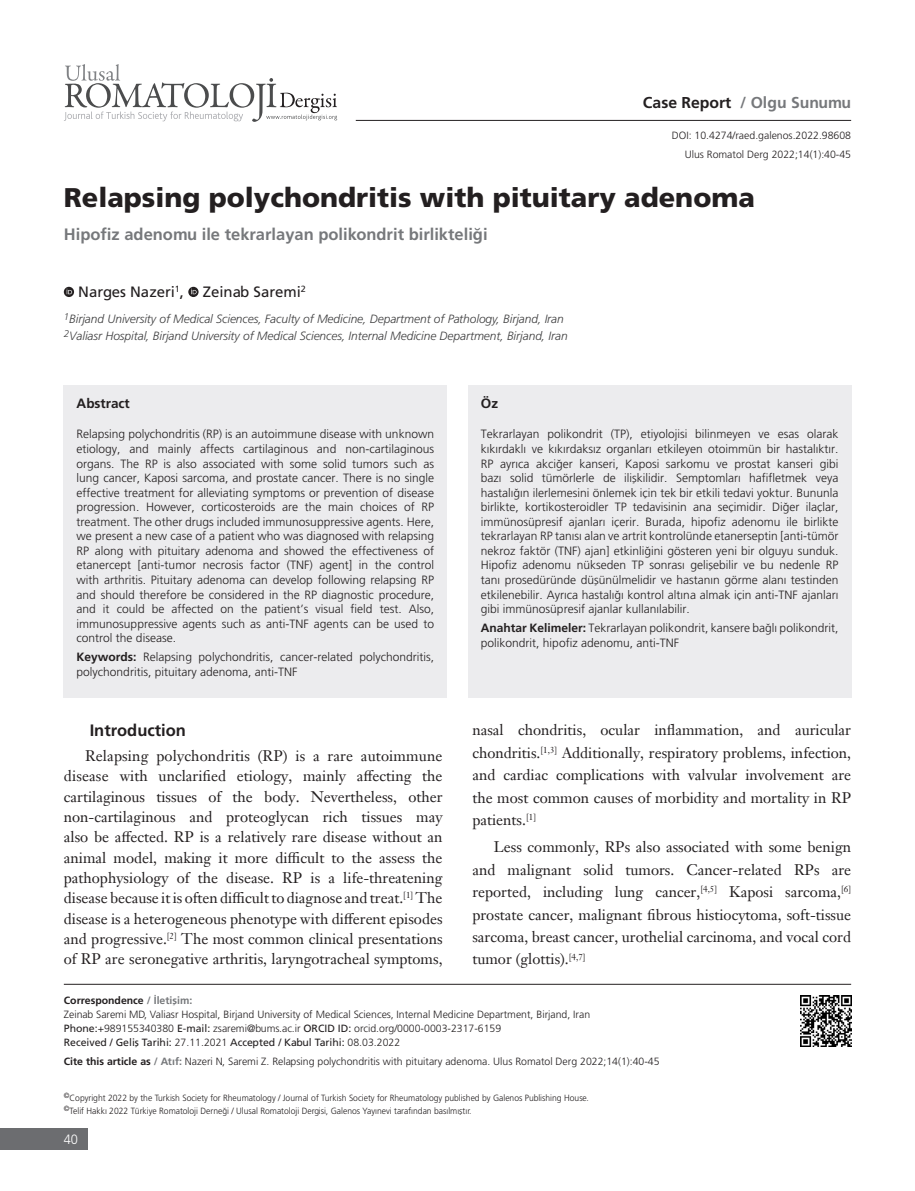
<style>
.page{position:relative;width:915px;height:1191px;background:#fff}
.page>*{position:absolute;margin:0;border:0;box-sizing:border-box;transform-origin:0 0}
.BASLIK{font:27px "Frutiger Black Nr Tr";color:#231f20}
._2__BASLIK{font:16.5px "Frutiger Bold Tr";color:#76787b}
.ARA_BASLIK{font:16.5px "Frutiger Bold Tr";color:#231f20}
.t1{font:15.75px "Frutiger Bold Tr";color:#76787b}
.YAZI{font:15px/20.4px "Janson Text W04 55 Roman";color:#231f20;text-align:justify}
.YAZAR{font:15px "Frutiger Normal Tr";color:#231f20}
.OZET-YAZI{font:13.5px "Frutiger Bold Tr";color:#231f20}
.t2{font:13.5px "Frutiger Light Nr Tr";color:#fff;scale:.95 1}
.OZET-YAZI-2{font:12px/14.5px "Frutiger Light Nr Tr";color:#231f20;text-align:justify}
.KURUM{font:12px "Frutiger Light Italic Tr";letter-spacing:-.005em;color:#3e3e3f}
.DOI{font:10.5px/14.2px "Frutiger Light Nr Tr";color:#231f20}
.SAYFA_NO{font:10.5px "Frutiger Light Nr Tr";color:#231f20}
.t3{font:10.5px "Frutiger Bold Tr";color:#231f20}
.t4{font:9px/12.8px "Frutiger Light Nr Tr";color:#231f20;scale:.95 1}
.s1{color:#231f20}
.s2{font-family:"Frutiger Bold Tr"}
.s3{color:#76787b}
.s4{font-family:"Frutiger Normal Tr"}
.s5{font-family:"Frutiger Bold Tr";color:#76787b}
</style>
<div class="page">
<hr style="left:355px;top:120px;width:495px;height:1px;background:#231f20">
<hr style="left:64px;top:984px;width:786px;height:1px;background:#231f20">
<div style="left:0;top:1128px;width:88px;height:21px;background:#6c6d70"></div>
<svg style="left:64px;top:64px;width:273px;height:58px"></svg>
<img style="left:800px;top:995px;width:50px;height:51px">
<div style="left:468px;top:385px;width:382px;height:312px;background:#ececee"></div>
<div style="left:64px;top:385px;width:382px;height:312px;background:#ececee"></div>
<svg style="left:64px;top:287px;width:10px;height:10px"></svg>
<svg style="left:67px;top:289px;width:5px;height:5px"></svg>
<svg style="left:188px;top:287px;width:10px;height:10px"></svg>
<svg style="left:191px;top:289px;width:5px;height:5px"></svg>
<p class="t1" style="left:642px;top:93px;width:209px"><span class="s1">Case Report</span> / Olgu Sunumu</p>
<p class="DOI" style="left:671px;top:129px;width:181px">DOI: 10.4274/raed.galenos.2022.98608</p>
<p class="SAYFA_NO" style="left:684px;top:148px;width:168px">Ulus Romatol Derg 2022;14(1):40-45</p>
<p class="BASLIK" style="left:64px;top:181px;width:692px">Relapsing polychondritis with pituitary adenoma</p>
<p class="_2__BASLIK" style="left:64px;top:224px;width:425px">Hipofiz adenomu ile tekrarlayan polikondrit birlikteliği</p>
<p class="YAZAR" style="left:78px;top:283px;width:229px">Narges Nazeri<sup>1</sup>, Zeinab Saremi<sup>2</sup></p>
<p class="KURUM" style="left:64px;top:312px;width:501px"><sup>1</sup>Birjand University of Medical Sciences, Faculty of Medicine, Department of Pathology, Birjand, Iran</p>
<p class="KURUM" style="left:64px;top:329px;width:505px"><sup>2</sup>Valiasr Hospital, Birjand University of Medical Sciences, Internal Medicine Department, Birjand, Iran</p>
<p class="OZET-YAZI" style="left:77px;top:395px;width:55px">Abstract</p>
<p class="OZET-YAZI-2" style="left:77px;top:427px;width:359px">Relapsing polychondritis (RP) is an autoimmune disease with unknown etiology, and mainly affects cartilaginous and non-cartilaginous organs. The RP is also associated with some solid tumors such as lung cancer, Kaposi sarcoma, and prostate cancer. There is no single effective treatment for alleviating symptoms or prevention of disease progression. However, corticosteroids are the main choices of RP treatment. The other drugs included immunosuppressive agents. Here, we present a new case of a patient who was diagnosed with relapsing RP along with pituitary adenoma and showed the effectiveness of etanercept [anti-tumor necrosis factor (TNF) agent] in the control with arthritis. Pituitary adenoma can develop following relapsing RP and should therefore be considered in the RP diagnostic procedure, and it could be affected on the patient’s visual field test. Also, immunosuppressive agents such as anti-TNF agents can be used to control the disease.</p>
<p class="OZET-YAZI-2" style="left:77px;top:649px;width:359px"><span class="s2">Keywords:</span> Relapsing polychondritis, cancer-related polychondritis, polychondritis, pituitary adenoma, anti-TNF</p>
<p class="ARA_BASLIK" style="left:90px;top:720px;width:98px">Introduction</p>
<p class="YAZI" style="left:64px;top:745px;width:380px;text-indent:21px">Relapsing polychondritis (RP) is a rare autoimmune disease with unclarified etiology, mainly affecting the cartilaginous tissues of the body. Nevertheless, other non-cartilaginous and proteoglycan rich tissues may also be affected. RP is a relatively rare disease without an animal model, making it more difficult to the assess the pathophysiology of the disease. RP is a life-threatening disease because it is often difficult to diagnose and treat.<sup>[1]</sup> The disease is a heterogeneous phenotype with different episodes and progressive.<sup>[2]</sup> The most common clinical presentations of RP are seronegative arthritis, laryngotracheal symptoms,</p>
<p class="OZET-YAZI" style="left:480px;top:395px;width:19px">Öz</p>
<p class="OZET-YAZI-2" style="left:480px;top:427px;width:359px">Tekrarlayan polikondrit (TP), etiyolojisi bilinmeyen ve esas olarak kıkırdaklı ve kıkırdaksız organları etkileyen otoimmün bir hastalıktır.<br>RP ayrıca akciğer kanseri, Kaposi sarkomu ve prostat kanseri gibi bazı solid tümörlerle de ilişkilidir. Semptomları hafifletmek veya hastalığın ilerlemesini önlemek için tek bir etkili tedavi yoktur. Bununla birlikte, kortikosteroidler TP tedavisinin ana seçimidir. Diğer ilaçlar, immünosüpresif ajanları içerir. Burada, hipofiz adenomu ile birlikte tekrarlayan RP tanısı alan ve artrit kontrolünde etanerseptin [anti-tümör nekroz faktör (TNF) ajan] etkinliğini gösteren yeni bir olguyu sunduk.<br>Hipofiz adenomu nükseden TP sonrası gelişebilir ve bu nedenle RP tanı prosedüründe düşünülmelidir ve hastanın görme alanı testinden etkilenebilir. Ayrıca hastalığı kontrol altına almak için anti-TNF ajanları gibi immünosüpresif ajanlar kullanılabilir.</p>
<p class="OZET-YAZI-2" style="left:480px;top:620px;width:359px"><span class="s2">Anahtar Kelimeler:</span> Tekrarlayan polikondrit, kansere bağlı polikondrit, polikondrit, hipofiz adenomu, anti-TNF</p>
<p class="YAZI" style="left:472px;top:719px;width:380px;line-height:22.5px">nasal chondritis, ocular inflammation, and auricular chondritis.<sup>[1,3]</sup> Additionally, respiratory problems, infection, and cardiac complications with valvular involvement are the most common causes of morbidity and mortality in RP patients.<sup>[1]</sup></p>
<p class="YAZI" style="left:472px;top:835px;width:380px;line-height:22.5px;text-indent:21px">Less commonly, RPs also associated with some benign and malignant solid tumors. Cancer-related RPs are reported, including lung cancer,<sup>[4,5]</sup> Kaposi sarcoma,<sup>[6] </sup>prostate cancer, malignant fibrous histiocytoma, soft-tissue sarcoma, breast cancer, urothelial carcinoma, and vocal cord tumor (glottis).<sup>[4,7]</sup></p>
<p class="t3" style="left:64px;top:993px;width:130px">Correspondence <span class="s3">/ İletişim:</span></p>
<p class="DOI" style="left:64px;top:1007px;width:527px">Zeinab Saremi MD, Valiasr Hospital, Birjand University of Medical Sciences, Internal Medicine Department, Birjand, Iran<br><span class="s4">Phone:</span>+989155340380 <span class="s4">E-mail:</span> zsaremi@bums.ac.ir <span class="s4">ORCID ID:</span> orcid.org/0000-0003-2317-6159<br><span class="s4">Received / Geliş Tarihi:</span> 27.11.2021 <span class="s4">Accepted / Kabul Tarihi:</span> 08.03.2022</p>
<p class="DOI" style="left:64px;top:1054px;width:597px"><span class="s2">Cite this article as</span> <span class="s5">/ Atıf:</span> Nazeri N, Saremi Z. Relapsing polychondritis with pituitary adenoma. Ulus Romatol Derg 2022;14(1):40-45</p>
<p class="t4" style="left:64px;top:1091px;width:554px"><sup>©</sup>Copyright 2022 by the Turkish Society for Rheumatology / Journal of Turkish Society for Rheumatology published by Galenos Publishing House. <sup>©</sup>Telif Hakkı 2022 Türkiye Romatoloji Derneği / Ulusal Romatoloji Dergisi, Galenos Yayınevi tarafından basılmıştır.</p>
<p class="t2" style="left:64px;top:1131px;width:17px">40</p>
</div>
